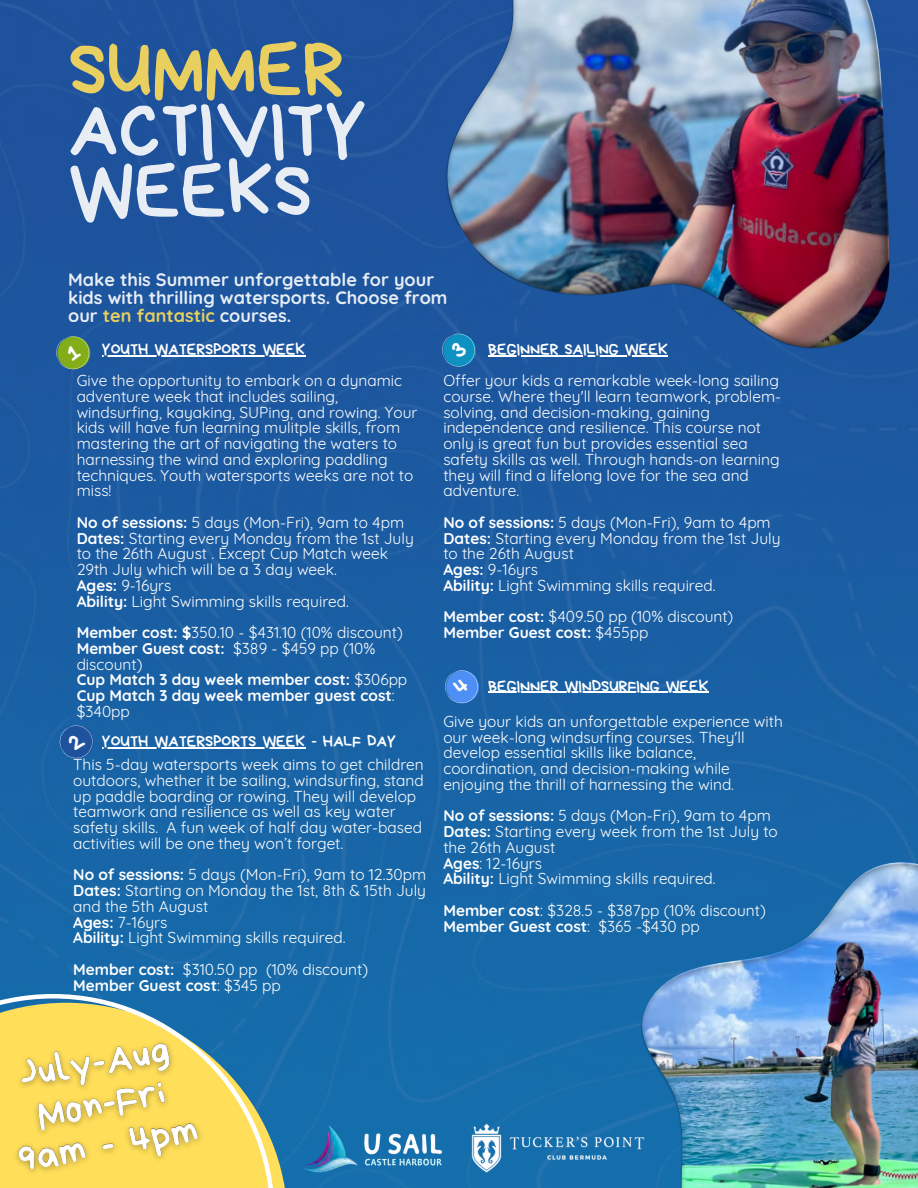
<style>
.page{position:relative;width:918px;height:1188px;background:#fff}
.page>*{position:absolute;margin:0;border:0;box-sizing:border-box;transform-origin:0 0}
.t1{font:77.25px/60.8px "Bryndan Write";color:#fff}
.t2{font:77.25px "Bryndan Write";color:#ffde59}
.t3{font:700 18px/18px "Quicksand";color:#fff}
.t4{font:16.2px "Bryndan Write";color:#fff}
.t5{font:15.45px/15.8px "Quicksand";color:#fff}
.t6{font:700 15.45px/15.8px "Quicksand";color:#fff}
.s1{color:#ffde59}
.s2{font-weight:700}
.s3{font-weight:400}
</style>
<div class="page">
<img style="left:0;top:0;width:918px;height:1188px">
<img style="left:470px;top:1122px;width:89px;height:51px">
<img style="left:302px;top:1126px;width:139px;height:56px">
<svg style="left:275px;top:1003px;width:13px;height:185px;background:#2a77a4"></svg>
<svg style="left:0;top:994px;width:275px;height:194px;background:#84a490"></svg>
<img style="left:559px;top:787px;width:359px;height:401px">
<img style="left:348px;top:0;width:570px;height:487px">
<img style="left:0;top:1019px;width:212px;height:169px">
<hr style="left:102px;top:747px;width:203px;height:1px;background:#fff">
<hr style="left:102px;top:355px;width:203px;height:1px;background:#fff">
<hr style="left:488px;top:355px;width:180px;height:1px;background:#fff">
<hr style="left:488px;top:692px;width:221px;height:1px;background:#fff">
<svg style="left:51px;top:331px;width:45px;height:44px;background:#4b7d69"></svg>
<svg style="left:54px;top:720px;width:45px;height:44px;background:#1e5ea2"></svg>
<svg style="left:436px;top:328px;width:46px;height:44px;background:#1a71ad"></svg>
<svg style="left:439px;top:665px;width:46px;height:44px;background:#3276c6"></svg>
<h1 class="t2" style="left:68px;top:30px;width:278px">SUMMER</h1>
<h1 class="t1" style="left:68px;top:99px;width:300px">ACTIVITY<br>WEEKS</h1>
<p class="t3" style="left:68px;top:270px;width:381px">Make this Summer unforgettable for your kids with thrilling watersports. Choose from our <span class="s1">ten fantastic</span> courses.</p>
<p class="t4" style="left:102px;top:341px;width:205px">YOUTH WATERSPORTS WEEK</p>
<p class="t4" style="left:488px;top:341px;width:181px">BEGINNER SAILING WEEK</p>
<p class="t5" style="left:77px;top:372px;width:342px">Give the opportunity to embark on a dynamic adventure week that includes sailing, windsurfing, kayaking, SUPing, and rowing. Your kids will have fun learning mulitple skills, from mastering the art of navigating the waters to harnessing the wind and exploring paddling techniques. Youth watersports weeks are not to miss!</p>
<h4 class="t5" style="left:77px;top:514px;width:329px"><span class="s2">No of sessions:</span> 5 days (Mon-Fri), 9am to 4pm</h4>
<h1 class="t5" style="left:77px;top:530px;width:339px"><span class="s2">Dates:</span> Starting every Monday from the 1st July to the 26th August . Except Cup Match week<br>29th July which will be a 3 day week.</h1>
<h3 class="t5" style="left:77px;top:577px;width:96px"><span class="s2">Ages:</span> 9-16yrs</h3>
<p class="t5" style="left:77px;top:593px;width:274px"><span class="s2">Ability:</span> Light Swimming skills required.</p>
<p class="t5" style="left:77px;top:624px;width:328px"><span class="s2">Member cost: $</span>350.10 - $431.10 (10% discount)</p>
<h4 class="t6" style="left:77px;top:640px;width:300px">Member Guest cost: <span class="s3">$389 - $459 pp (10%</span></h4>
<p class="t6" style="left:77px;top:656px;width:332px"><span class="s3">discount)<br></span>Cup Match 3 day week member cost: <span class="s3">$306pp<br></span>Cup Match 3 day week member guest cost<span class="s3">:</span></p>
<p class="t5" style="left:77px;top:703px;width:55px">$340pp</p>
<p class="t5" style="left:73px;top:757px;width:352px">This 5-day watersports week aims to get children outdoors, whether it be sailing, windsurfing, stand up paddle boarding or rowing. They will develop teamwork and resilience as well as key water safety skills. A fun week of half day water-based activities will be one they won’t forget.</p>
<p class="t5" style="left:73px;top:867px;width:354px"><span class="s2">No of sessions:</span> 5 days (Mon-Fri), 9am to 12.30pm</p>
<p class="t5" style="left:73px;top:883px;width:354px"><span class="s2">Dates:</span> Starting on Monday the 1st, 8th &amp; 15th July and the 5th August</p>
<p class="t5" style="left:73px;top:914px;width:96px"><span class="s2">Ages:</span> 7-16yrs</p>
<p class="t5" style="left:73px;top:930px;width:274px"><span class="s2">Ability:</span> Light Swimming skills required.</p>
<p class="t5" style="left:73px;top:961px;width:296px"><span class="s2">Member cost:</span> $310.50 pp (10% discount)</p>
<p class="t6" style="left:73px;top:977px;width:209px">Member Guest cost<span class="s3">: $345 pp</span></p>
<p class="t4" style="left:102px;top:733px;width:296px">YOUTH WATERSPORTS WEEK - HALF DAY</p>
<h4 class="t5" style="left:443px;top:372px;width:339px">Offer your kids a remarkable week-long sailing course. Where they'll learn teamwork, problem&shy;solving, and decision-making, gaining independence and resilience. This course not only is great fun but provides essential sea safety skills as well. Through hands-on learning they will find a lifelong love for the sea and adventure.</h4>
<p class="t5" style="left:443px;top:514px;width:329px"><span class="s2">No of sessions:</span> 5 days (Mon-Fri), 9am to 4pm</p>
<p class="t5" style="left:443px;top:530px;width:339px"><span class="s2">Dates:</span> Starting every Monday from the 1st July to the 26th August</p>
<p class="t5" style="left:443px;top:561px;width:96px"><span class="s2">Ages:</span> 9-16yrs</p>
<p class="t5" style="left:443px;top:577px;width:274px"><span class="s2">Ability:</span> Light Swimming skills required.</p>
<p class="t5" style="left:443px;top:609px;width:292px"><span class="s2">Member cost:</span> $409.50 pp (10% discount)</p>
<p class="t6" style="left:443px;top:624px;width:207px">Member Guest cost: <span class="s3">$455pp</span></p>
<p class="t4" style="left:488px;top:678px;width:222px">BEGINNER WINDSURFING WEEK</p>
<p class="t5" style="left:443px;top:713px;width:341px">Give your kids an unforgettable experience with our week-long windsurfing courses. They'll develop essential skills like balance, coordination, and decision-making while enjoying the thrill of harnessing the wind.</p>
<p class="t5" style="left:443px;top:808px;width:329px"><span class="s2">No of sessions:</span> 5 days (Mon-Fri), 9am to 4pm</p>
<p class="t5" style="left:443px;top:823px;width:336px"><span class="s2">Dates:</span> Starting every week from the 1st July to the 26th August</p>
<p class="t5" style="left:443px;top:855px;width:100px"><span class="s2">Ages</span>: 12-16yrs</p>
<p class="t5" style="left:443px;top:871px;width:274px"><span class="s2">Ability:</span> Light Swimming skills required.</p>
<p class="t5" style="left:443px;top:902px;width:324px"><span class="s2">Member cost</span>: $328.5 - $387pp (10% discount)</p>
<p class="t6" style="left:443px;top:918px;width:258px">Member Guest cost<span class="s3">: $365 -$430 pp</span></p>
</div>
